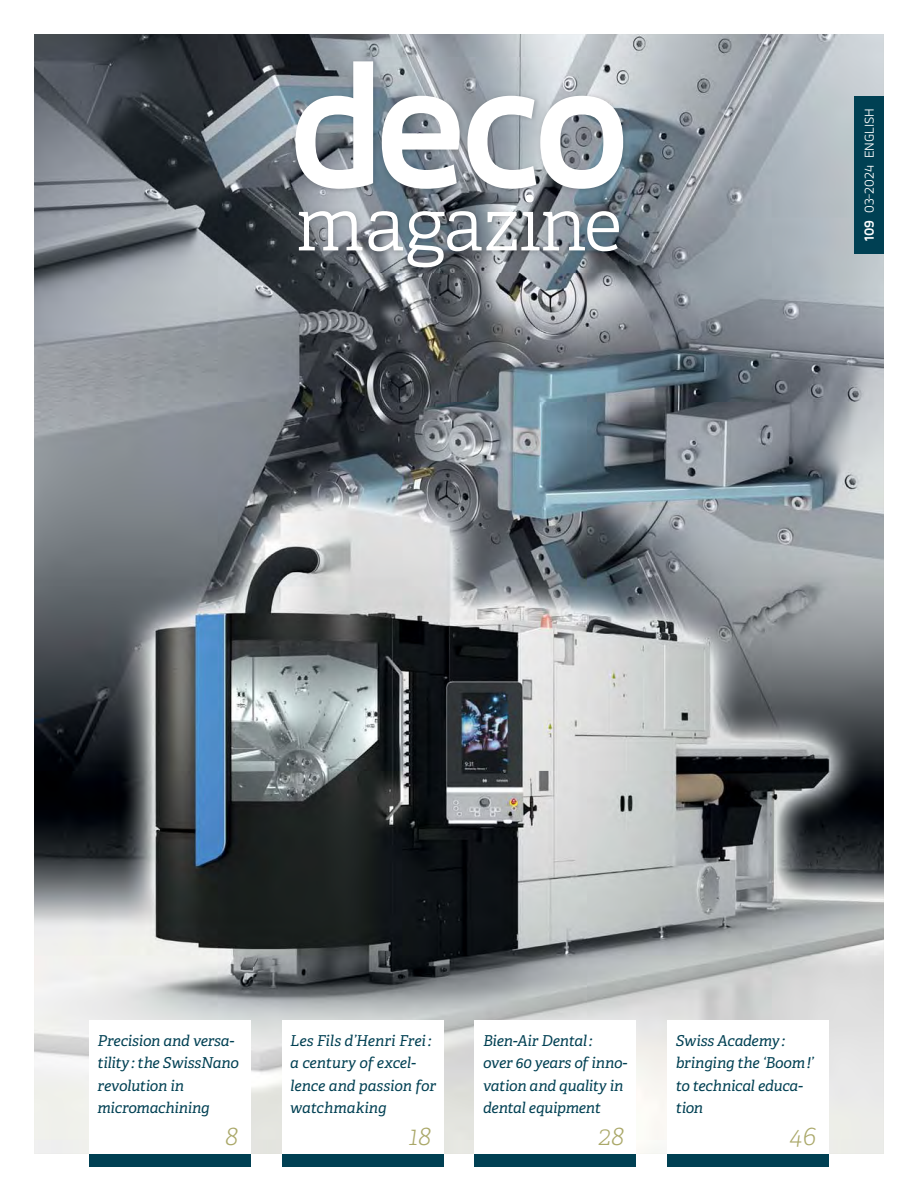
<style>
.page{position:relative;width:918px;height:1188px;background:#fff}
.page>*{position:absolute;margin:0;border:0;box-sizing:border-box;transform-origin:0 0}
.t1{font:700 180.75px "Accord Alternate";color:#fff}
.t2{font:300 75.45px "Adelle";color:#fff}
.t3{font:italic 100 27px "Adelle";color:#aaa869}
.t4{font:italic 15px/22.5px "Tornos Adelle";letter-spacing:-.01em;color:#004053}
.t5{font:300 14.25px "Tornos Accord Alt";color:#fff}
.s1{font-weight:700}
</style>
<div class="page">
<img style="left:34px;top:34px;width:850px;height:1120px">
<div style="left:89px;top:1020px;width:162px;height:159px;background:#fff"></div>
<div style="left:667px;top:1020px;width:162px;height:159px;background:#fff"></div>
<div style="left:475px;top:1020px;width:161px;height:159px;background:#fff"></div>
<div style="left:282px;top:1020px;width:161px;height:159px;background:#fff"></div>
<div style="left:667px;top:1154px;width:162px;height:13px;background:#004053"></div>
<div style="left:89px;top:1154px;width:162px;height:13px;background:#004053"></div>
<div style="left:282px;top:1154px;width:161px;height:13px;background:#004053"></div>
<div style="left:475px;top:1154px;width:161px;height:13px;background:#004053"></div>
<div style="left:854px;top:96px;width:30px;height:158px;background:#004053"></div>
<img style="left:292px;top:58px;width:337px;height:215px">
<h1 class="t1" style="left:288px;top:19px;width:345px">deco</h1>
<h2 class="t2" style="left:295px;top:180px;width:328px">magazine</h2>
<p class="t5" style="left:864px;top:241px;width:135px;rotate:-90deg"><span class="s1">109</span> 03-2024 ENGLISH</p>
<p class="t4" style="left:98px;top:1030px;width:143px">Precision and versa&shy;tility: the SwissNano revolution in micromachining</p>
<p class="t4" style="left:290px;top:1030px;width:147px">Les Fils d’Henri Frei : a century of excel&shy;lence and passion for watchmaking</p>
<p class="t4" style="left:676px;top:1030px;width:139px">Swiss Academy: bringing the ‘Boom!’ to technical educa&shy;tion</p>
<p class="t4" style="left:483px;top:1030px;width:146px">Bien-Air Dental:<br>over 60 years of inno&shy;vation and quality in dental equipment</p>
<h3 class="t3" style="left:225px;top:1125px;width:15px">8</h3>
<h3 class="t3" style="left:409px;top:1125px;width:23px">18</h3>
<h3 class="t3" style="left:598px;top:1125px;width:27px">28</h3>
<h3 class="t3" style="left:790px;top:1125px;width:28px">46</h3>
</div>
